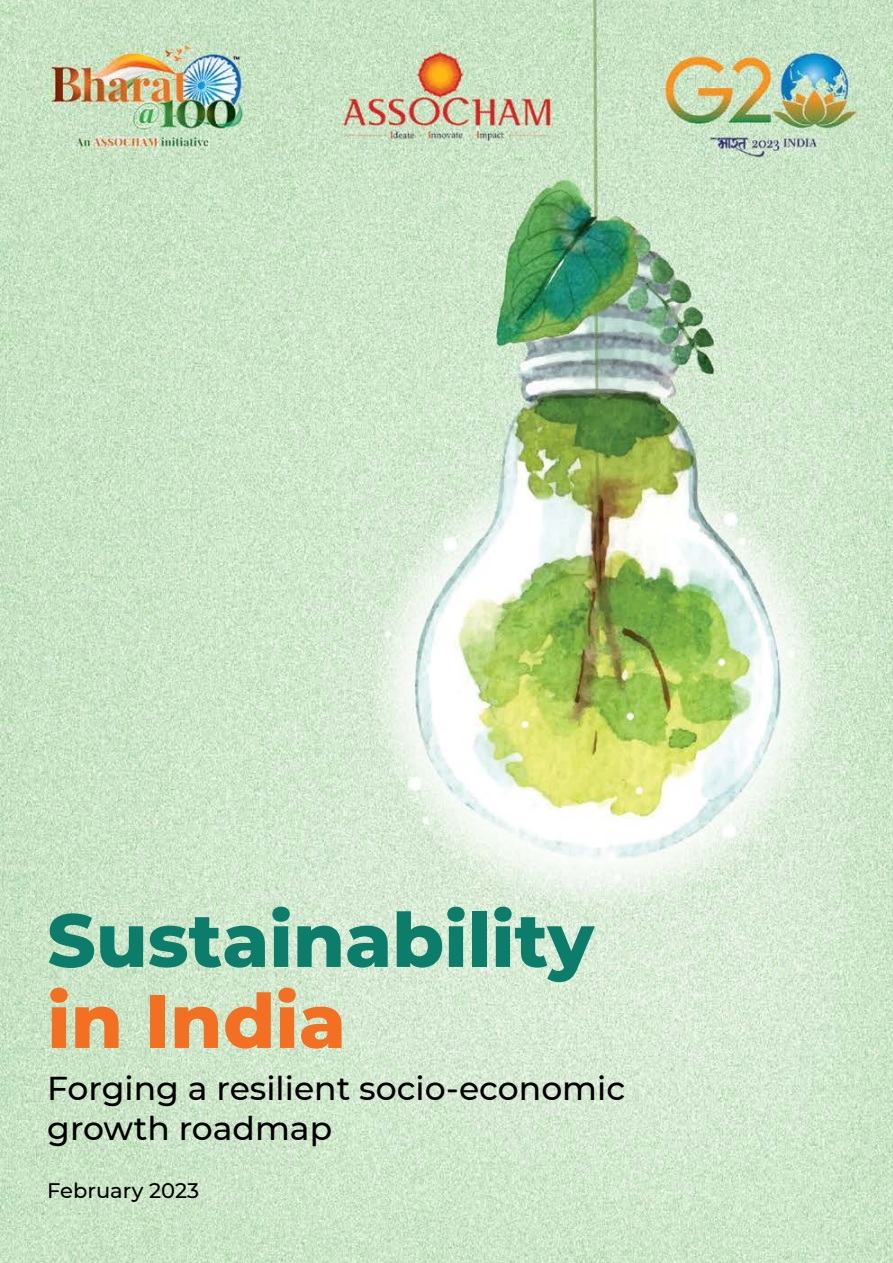
<style>
.page{position:relative;width:893px;height:1263px;background:#fff}
.page>*{position:absolute;margin:0;border:0;box-sizing:border-box;transform-origin:0 0}
.t1{font:800 75px "Montserrat";color:#0c7d6a}
.t2{font:800 75px "Montserrat";color:#f36f21}
.t3{font:500 33px/40.5px "Montserrat";color:#000}
.t4{font:500 21px "Montserrat";color:#000}
</style>
<div class="page">
<img style="left:0;top:0;width:893px;height:1263px">
<h1 class="t1" style="left:47px;top:885px;width:548px">Sustainability</h1>
<h1 class="t2" style="left:47px;top:966px;width:300px">in India</h1>
<p class="t3" style="left:47px;top:1066px;width:579px">Forging a resilient socio-economic growth roadmap</p>
<p class="t4" style="left:47px;top:1175px;width:153px">February 2023</p>
</div>
